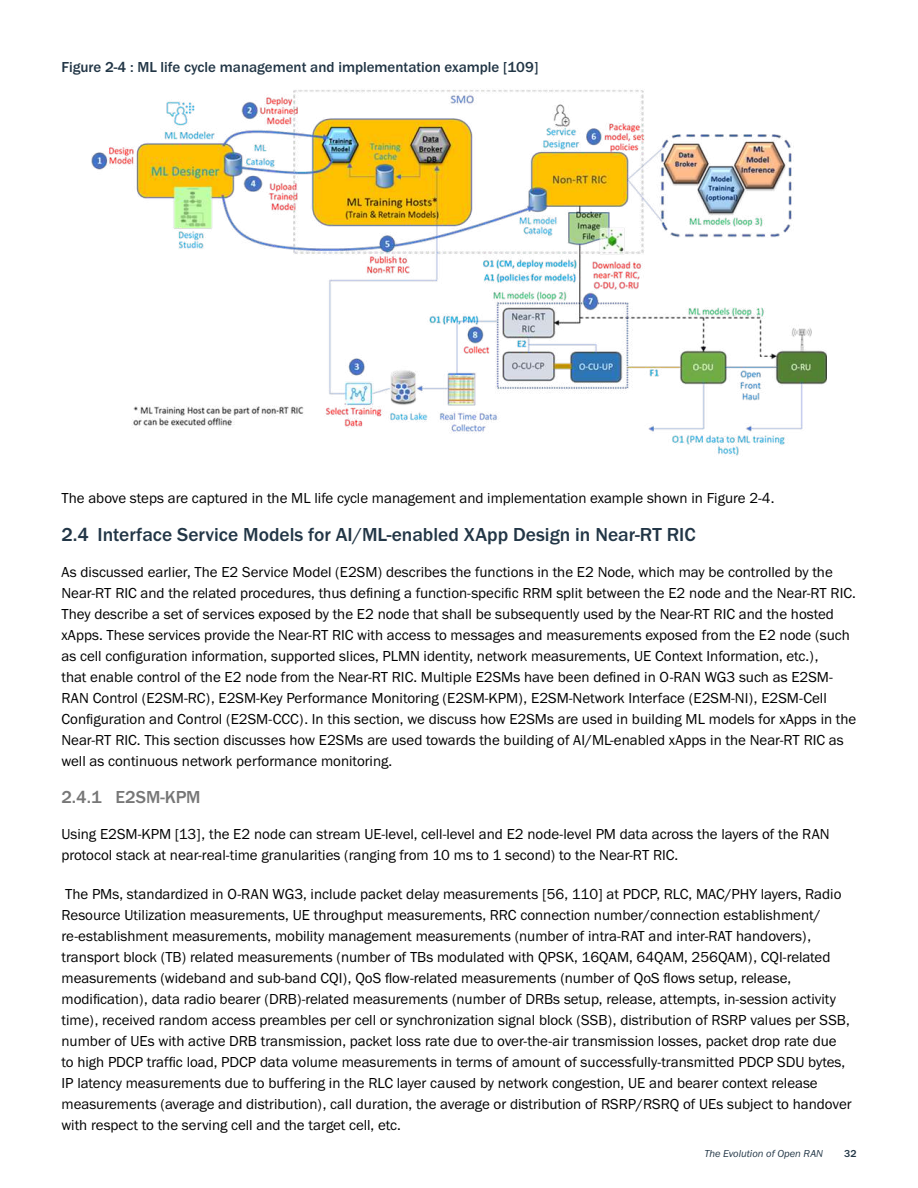
<style>
.page{position:relative;width:918px;height:1188px;background:#fff}
.page>*{position:absolute;margin:0;border:0;box-sizing:border-box;transform-origin:0 0}
.t1{font:500 19.5px "Franklin Gothic URW";color:#223646}
.t2{font:500 18px "Franklin Gothic URW";color:#777}
.t3{font:15px/21px "Franklin Gothic URW Boo";color:#000}
.t4{font:500 15px "Franklin Gothic URW";color:#223646}
.t5{font:10.5px "Franklin Gothic URW Boo Ita";color:#223646}
.t6{font:500 10.5px "Franklin Gothic URW";color:#223646}
</style>
<div class="page">
<img style="left:91px;top:90px;width:736px;height:367px">
<p class="t4" style="left:62px;top:57px;width:478px">Figure 2-4 : ML life cycle management and implementation example [109]</p>
<p class="t3" style="left:62px;top:487px;width:714px">The above steps are captured in the ML life cycle management and implementation example shown in Figure 2-4.</p>
<h1 class="t1" style="left:62px;top:522px;width:636px">2.4 Interface Service Models for AI/ML-enabled XApp Design in Near-RT RIC</h1>
<p class="t3" style="left:62px;top:561px;width:796px">As discussed earlier, The E2 Service Model (E2SM) describes the functions in the E2 Node, which may be controlled by the Near-RT RIC and the related procedures, thus defining a function-specific RRM split between the E2 node and the Near-RT RIC.<br>They describe a set of services exposed by the E2 node that shall be subsequently used by the Near-RT RIC and the hosted xApps. These services provide the Near-RT RIC with access to messages and measurements exposed from the E2 node (such as cell configuration information, supported slices, PLMN identity, network measurements, UE Context Information, etc.),<br>that enable control of the E2 node from the Near-RT RIC. Multiple E2SMs have been defined in O-RAN WG3 such as E2SM-RAN Control (E2SM-RC), E2SM-Key Performance Monitoring (E2SM-KPM), E2SM-Network Interface (E2SM-NI), E2SM-Cell Configuration and Control (E2SM-CCC). In this section, we discuss how E2SMs are used in building ML models for xApps in the Near-RT RIC. This section discusses how E2SMs are used towards the building of AI/ML-enabled xApps in the Near-RT RIC as well as continuous network performance monitoring.</p>
<p class="t2" style="left:62px;top:786px;width:141px">2.4.1 E2SM-KPM</p>
<p class="t3" style="left:62px;top:823px;width:770px">Using E2SM-KPM [13], the E2 node can stream UE-level, cell-level and E2 node-level PM data across the layers of the RAN protocol stack at near-real-time granularities (ranging from 10 ms to 1 second) to the Near-RT RIC.</p>
<p class="t3" style="left:62px;top:883px;width:792px">The PMs, standardized in O-RAN WG3, include packet delay measurements [56, 110] at PDCP, RLC, MAC/PHY layers, Radio Resource Utilization measurements, UE throughput measurements, RRC connection number/connection establishment/ re-establishment measurements, mobility management measurements (number of intra-RAT and inter-RAT handovers), transport block (TB) related measurements (number of TBs modulated with QPSK, 16QAM, 64QAM, 256QAM), CQI-related measurements (wideband and sub-band CQI), QoS flow-related measurements (number of QoS flows setup, release, modification), data radio bearer (DRB)-related measurements (number of DRBs setup, release, attempts, in-session activity time), received random access preambles per cell or synchronization signal block (SSB), distribution of RSRP values per SSB, number of UEs with active DRB transmission, packet loss rate due to over-the-air transmission losses, packet drop rate due to high PDCP traffic load, PDCP data volume measurements in terms of amount of successfully-transmitted PDCP SDU bytes, IP latency measurements due to buffering in the RLC layer caused by network congestion, UE and bearer context release measurements (average and distribution), call duration, the average or distribution of RSRP/RSRQ of UEs subject to handover with respect to the serving cell and the target cell, etc.</p>
<p class="t5" style="left:704px;top:1147px;width:120px">The Evolution of Open RAN</p>
<p class="t6" style="left:844px;top:1147px;width:14px">32</p>
</div>
